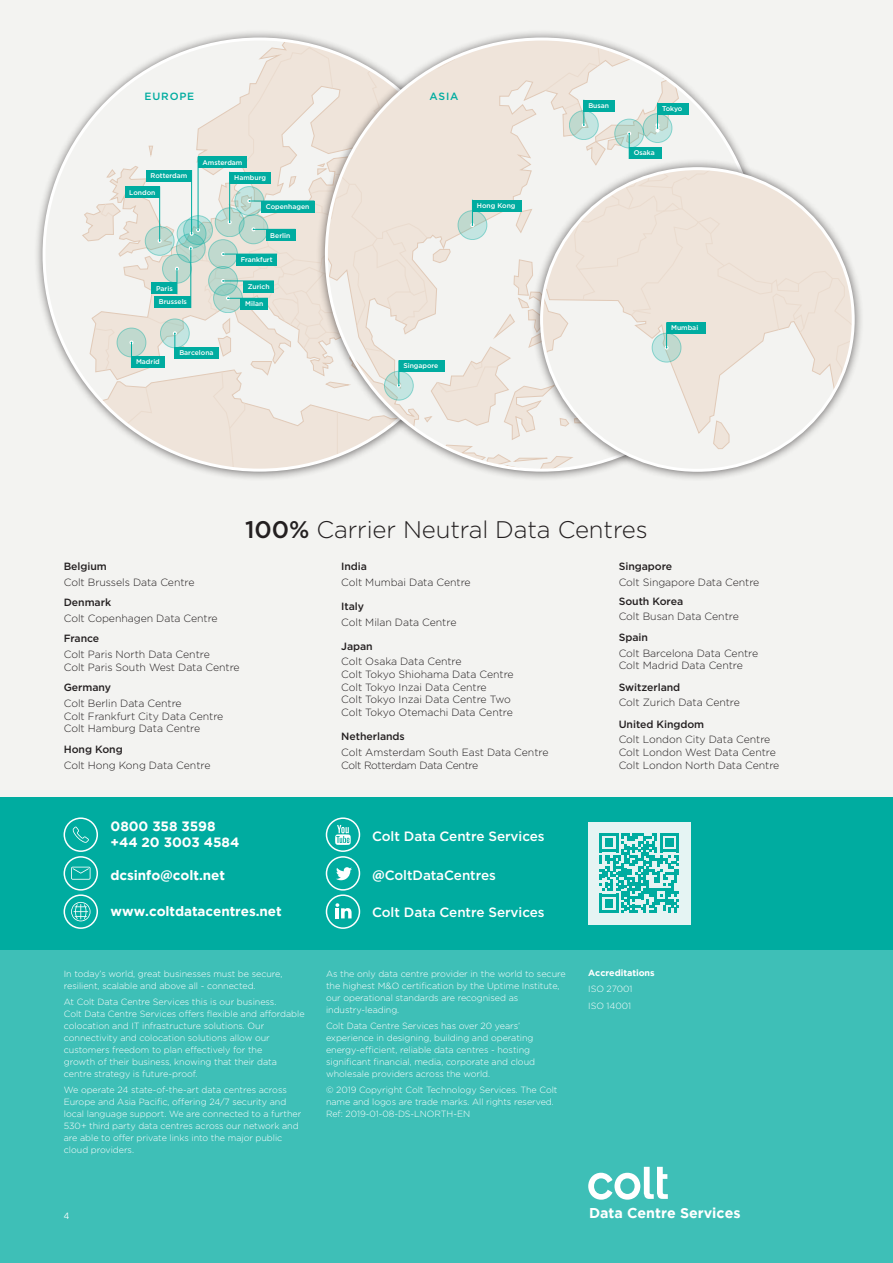
<style>
.page{position:relative;width:893px;height:1263px;background:#fff}
.page>*{position:absolute;margin:0;border:0;box-sizing:border-box;transform-origin:0 0}
.t1{font:300 24px "Gotham";letter-spacing:-.005em;color:#231f20}
.t2{font:700 14.25px "Gotham";color:#fff}
.t3{font:700 13.5px "Gotham";letter-spacing:-.005em;color:#fff}
.t4{font:500 13.5px "Gotham";letter-spacing:-.005em;color:#fff}
.Text_-_Basic{font:300 10.5px "Gotham";letter-spacing:-.005em;color:#231f20}
.Text_-_Basic-2{font:500 10.5px "Gotham";letter-spacing:-.005em;color:#231f20}
.Text_-_Basic-3{font:300 10.5px "Gotham";letter-spacing:-.03em;color:#231f20}
.t5{font:500 10.5px "Gotham";letter-spacing:.08em;color:#00aca0}
.t6{font:300 9px/12px "Gotham";letter-spacing:-.005em;color:#fff}
.t7{font:700 9px "Gotham";letter-spacing:-.005em;color:#fff}
.t8{font:9px "Gotham";color:#fff}
.t9{font:500 6.9px "Gotham";color:#fff}
.s1{font-weight:500}
.s2{font-family:"Myriad Pro";font-size:16.5px}
.s3{font-family:"Myriad Pro";font-weight:700;font-size:16.5px}
</style>
<div class="page">
<div style="left:0;top:949px;width:893px;height:314px;background:#3ebfb7"></div>
<div style="left:0;top:796px;width:893px;height:153px;background:#00aca0"></div>
<div style="left:326px;top:894px;width:34px;height:35px;border:2px solid #fff;border-radius:50%"></div>
<svg style="left:335px;top:903px;width:17px;height:15px"></svg>
<div style="left:326px;top:856px;width:34px;height:35px;border:2px solid #fff;border-radius:50%"></div>
<svg style="left:336px;top:867px;width:16px;height:13px"></svg>
<div style="left:326px;top:817px;width:34px;height:35px;border:2px solid #fff;border-radius:50%"></div>
<svg style="left:335px;top:825px;width:16px;height:20px"></svg>
<div style="left:64px;top:817px;width:34px;height:35px;border:2px solid #fff;border-radius:50%"></div>
<svg style="left:72px;top:827px;width:17px;height:16px"></svg>
<div style="left:64px;top:856px;width:34px;height:35px;border:2px solid #fff;border-radius:50%"></div>
<svg style="left:71px;top:867px;width:20px;height:13px"></svg>
<div style="left:64px;top:894px;width:34px;height:35px;border:2px solid #fff;border-radius:50%"></div>
<svg style="left:71px;top:902px;width:20px;height:19px"></svg>
<svg style="left:588px;top:1167px;width:80px;height:33px"></svg>
<div style="left:588px;top:822px;width:102px;height:102px;background:#e5f4f3"></div>
<svg style="left:599px;top:833px;width:80px;height:80px"></svg>
<div style="left:0;top:0;width:893px;height:796px;background:#f3f3f1"></div>
<div style="left:34px;top:29px;width:452px;height:452px;background:#231f20;opacity:.65"></div>
<div style="left:316px;top:29px;width:452px;height:452px;background:#231f20;opacity:.65"></div>
<div style="left:531px;top:158px;width:333px;height:323px;background:#231f20;opacity:.65"></div>
<svg style="left:44px;top:39px;width:809px;height:431px"></svg>
<p class="t5" style="left:145px;top:89px;width:51px">EUROPE</p>
<p class="t9" style="left:203px;top:158px;width:41px">Amsterdam</p>
<p class="t9" style="left:151px;top:171px;width:38px">Rotterdam</p>
<p class="t9" style="left:234px;top:173px;width:33px">Hamburg</p>
<p class="t9" style="left:129px;top:188px;width:28px">London</p>
<p class="t9" style="left:266px;top:202px;width:45px">Copenhagen</p>
<p class="t9" style="left:270px;top:231px;width:22px">Berlin</p>
<p class="t9" style="left:241px;top:255px;width:33px">Frankfurt</p>
<p class="t9" style="left:156px;top:284px;width:18px">Paris</p>
<p class="t9" style="left:248px;top:282px;width:23px">Zurich</p>
<p class="t9" style="left:159px;top:297px;width:30px">Brussels</p>
<p class="t9" style="left:245px;top:299px;width:20px">Milan</p>
<p class="t9" style="left:136px;top:357px;width:25px">Madrid</p>
<p class="t9" style="left:179px;top:348px;width:36px">Barcelona</p>
<p class="t5" style="left:429px;top:89px;width:31px">ASIA</p>
<p class="t9" style="left:477px;top:201px;width:40px">Hong Kong</p>
<p class="t9" style="left:403px;top:361px;width:37px">Singapore</p>
<p class="t9" style="left:588px;top:101px;width:22px">Busan</p>
<p class="t9" style="left:662px;top:104px;width:22px">Tokyo</p>
<p class="t9" style="left:634px;top:148px;width:23px">Osaka</p>
<p class="t9" style="left:671px;top:323px;width:29px">Mumbai</p>
<p class="t1" style="left:245px;top:514px;width:404px"><span class="s1">100%</span> Carrier Neutral Data Centres</p>
<p class="Text_-_Basic-2" style="left:64px;top:559px;width:45px">Belgium</p>
<p class="Text_-_Basic" style="left:64px;top:575px;width:132px">Colt Brussels Data Centre</p>
<p class="Text_-_Basic-2" style="left:64px;top:595px;width:49px">Denmark</p>
<p class="Text_-_Basic" style="left:64px;top:611px;width:155px">Colt Copenhagen Data Centre</p>
<p class="Text_-_Basic-2" style="left:64px;top:632px;width:37px">France</p>
<p class="Text_-_Basic" style="left:64px;top:648px;width:148px">Colt Paris North Data Centre</p>
<p class="Text_-_Basic" style="left:64px;top:660px;width:177px">Colt Paris South West Data Centre</p>
<p class="Text_-_Basic-2" style="left:64px;top:681px;width:49px">Germany</p>
<p class="Text_-_Basic" style="left:64px;top:697px;width:119px">Colt Berlin Data Centre</p>
<p class="Text_-_Basic" style="left:64px;top:709px;width:161px">Colt Frankfurt City Data Centre</p>
<p class="Text_-_Basic" style="left:64px;top:722px;width:138px">Colt Hamburg Data Centre</p>
<p class="Text_-_Basic-2" style="left:64px;top:742px;width:60px">Hong Kong</p>
<p class="Text_-_Basic" style="left:64px;top:758px;width:148px">Colt Hong Kong Data Centre</p>
<p class="t3" style="left:111px;top:818px;width:107px">0800 358 3598</p>
<p class="t3" style="left:111px;top:834px;width:130px">+44 20 3003 4584</p>
<p class="Text_-_Basic-2" style="left:341px;top:559px;width:27px">India</p>
<p class="Text_-_Basic" style="left:341px;top:575px;width:131px">Colt Mumbai Data Centre</p>
<p class="Text_-_Basic-2" style="left:341px;top:599px;width:24px">Italy</p>
<p class="Text_-_Basic" style="left:341px;top:615px;width:117px">Colt Milan Data Centre</p>
<p class="Text_-_Basic-2" style="left:341px;top:639px;width:33px">Japan</p>
<p class="Text_-_Basic" style="left:341px;top:655px;width:122px">Colt Osaka Data Centre</p>
<p class="Text_-_Basic" style="left:341px;top:668px;width:174px">Colt Tokyo Shiohama Data Centre</p>
<p class="Text_-_Basic" style="left:341px;top:680px;width:147px">Colt Tokyo Inzai Data Centre</p>
<p class="Text_-_Basic" style="left:341px;top:693px;width:171px">Colt Tokyo Inzai Data Centre Two</p>
<p class="Text_-_Basic" style="left:341px;top:706px;width:173px">Colt Tokyo Otemachi Data Centre</p>
<p class="Text_-_Basic-2" style="left:341px;top:729px;width:65px">Netherlands</p>
<p class="Text_-_Basic" style="left:341px;top:746px;width:209px">Colt Amsterdam South East Data Centre</p>
<p class="Text_-_Basic-3" style="left:341px;top:758px;width:139px">Colt Rotterdam Data Centre</p>
<p class="t4" style="left:372px;top:827px;width:174px">Colt Data Centre Services</p>
<p class="t3" style="left:111px;top:868px;width:116px">dcsinfo<span class="s2">@</span>colt.net</p>
<p class="t4" style="left:372px;top:867px;width:125px"><span class="s3">@</span>ColtDataCentres</p>
<p class="t3" style="left:111px;top:903px;width:173px">www.coltdatacentres.net</p>
<p class="t4" style="left:372px;top:903px;width:174px">Colt Data Centre Services</p>
<p class="t6" style="left:64px;top:967px;width:220px">In today’s world, great businesses must be secure, resilient, scalable and above all - connected.</p>
<p class="t6" style="left:64px;top:995px;width:242px">At Colt Data Centre Services this is our business.<br>Colt Data Centre Services offers flexible and affordable colocation and IT infrastructure solutions. Our connectivity and colocation solutions allow our customers freedom to plan effectively for the<br>growth of their business, knowing that their data centre strategy is future-proof.</p>
<p class="t6" style="left:64px;top:1084px;width:239px">We operate 24 state-of-the-art data centres across Europe and Asia Pacific, offering 24/7 security and local language support. We are connected to a further 530+ third party data centres across our network and are able to offer private links into the major public cloud providers.</p>
<p class="t6" style="left:326px;top:967px;width:241px">As the only data centre provider in the world to secure the highest M&amp;O certification by the Uptime Institute, our operational standards are recognised as industry-leading.</p>
<p class="t6" style="left:326px;top:1019px;width:211px">Colt Data Centre Services has over 20 years’ experience in designing, building and operating energy-efficient, reliable data centres - hosting significant financial, media, corporate and cloud wholesale providers across the world.</p>
<p class="t6" style="left:326px;top:1084px;width:233px">© 2019 Copyright Colt Technology Services. The Colt name and logos are trade marks. All rights reserved.<br>Ref: 2019-01-08-DS-LNORTH-EN</p>
<p class="t8" style="left:64px;top:1210px;width:7px">4</p>
<p class="Text_-_Basic-2" style="left:619px;top:559px;width:55px">Singapore</p>
<p class="Text_-_Basic" style="left:619px;top:575px;width:142px">Colt Singapore Data Centre</p>
<p class="Text_-_Basic-2" style="left:619px;top:594px;width:66px">South Korea</p>
<p class="Text_-_Basic" style="left:619px;top:610px;width:122px">Colt Busan Data Centre</p>
<p class="Text_-_Basic-2" style="left:619px;top:630px;width:31px">Spain</p>
<p class="Text_-_Basic" style="left:619px;top:646px;width:141px">Colt Barcelona Data Centre</p>
<p class="Text_-_Basic" style="left:619px;top:659px;width:126px">Colt Madrid Data Centre</p>
<p class="Text_-_Basic-2" style="left:619px;top:680px;width:63px">Switzerland</p>
<p class="Text_-_Basic" style="left:619px;top:696px;width:123px">Colt Zurich Data Centre</p>
<p class="Text_-_Basic-2" style="left:619px;top:717px;width:87px">United Kingdom</p>
<p class="Text_-_Basic" style="left:619px;top:733px;width:153px">Colt London City Data Centre</p>
<p class="Text_-_Basic" style="left:619px;top:746px;width:159px">Colt London West Data Centre</p>
<p class="Text_-_Basic" style="left:619px;top:758px;width:162px">Colt London North Data Centre</p>
<p class="t7" style="left:588px;top:968px;width:68px">Accreditations</p>
<p class="t6" style="left:588px;top:983px;width:46px">ISO 27001</p>
<p class="t6" style="left:588px;top:999px;width:44px">ISO 14001</p>
<p class="t2" style="left:589px;top:1204px;width:153px">Data Centre Services</p>
</div>
